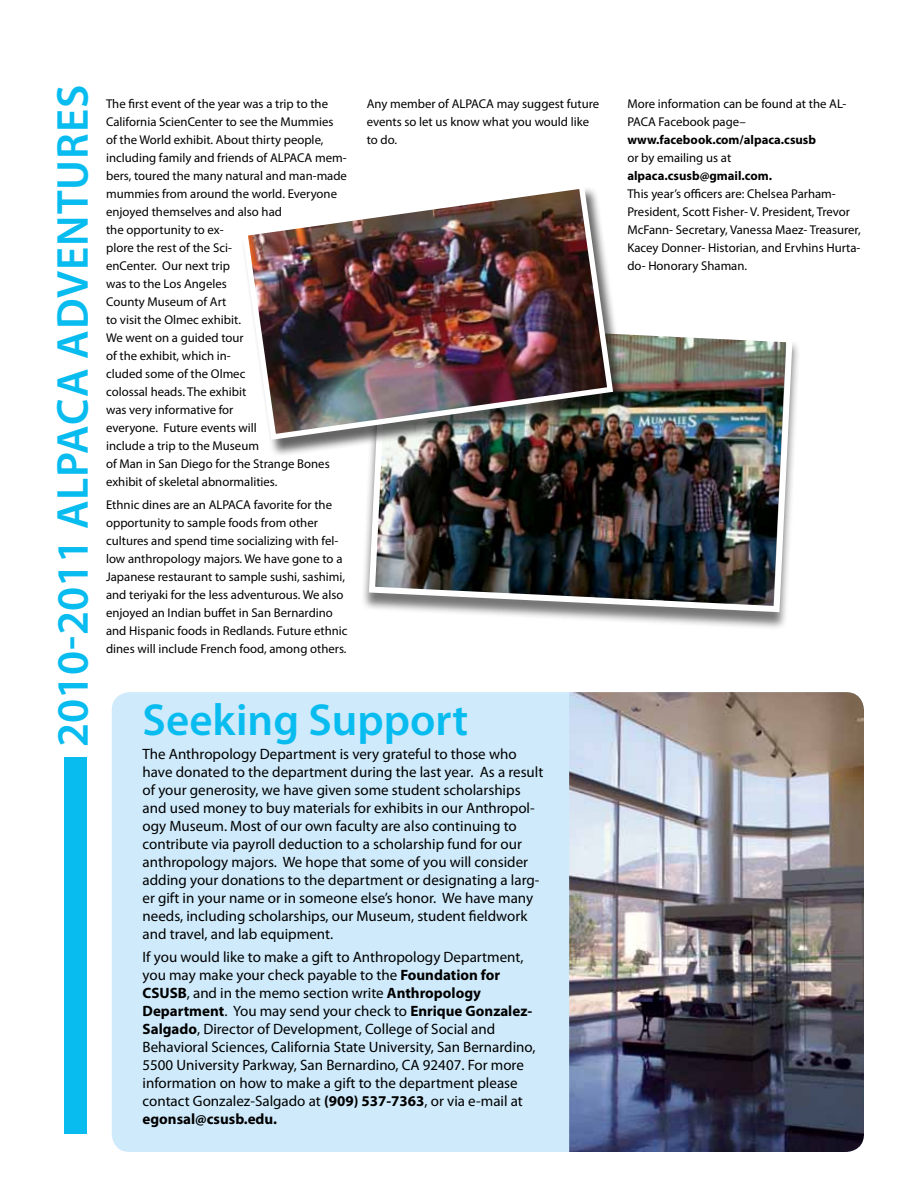
<style>
.page{position:relative;width:918px;height:1188px;background:#fff}
.page>*{position:absolute;margin:0;border:0;box-sizing:border-box;transform-origin:0 0}
.t1{font:600 45px "Myriad Pro";color:#09bcef}
.t2{font:15px/18px "Myriad Pro";color:#000}
.t3{font:12.75px/18px "Myriad Pro";color:#000}
.t4{font:700 12.75px "Myriad Pro";color:#000}
.s1{font-weight:700}
</style>
<div class="page">
<div style="left:112px;top:692px;width:752px;height:460px;background:#cfeafa;border-radius:18px"></div>
<img style="left:569px;top:692px;width:295px;height:460px">
<div style="left:64px;top:758px;width:22px;height:376px;background:#09bcef"></div>
<div style="left:361px;top:320px;width:439px;height:311px;background:#000;opacity:.54"></div>
<img style="left:366px;top:320px;width:430px;height:295px">
<div style="left:241px;top:186px;width:387px;height:272px;background:#000;opacity:.61"></div>
<img style="left:241px;top:186px;width:375px;height:257px">
<h1 class="t1" style="left:44px;top:747px;width:659px;rotate:-90deg">2010-2011 ALPACA Adventures</h1>
<p class="t3" style="left:106px;top:94px;width:242px">The first event of the year was a trip to the<br>California ScienCenter to see the Mummies of the World exhibit. About thirty people, including family and friends of ALPACA mem&shy;bers, toured the many natural and man-made mummies from around the world. Everyone enjoyed themselves and also had<br>the opportunity to ex-<br>plore the rest of the Sci-<br>enCenter. Our next trip<br>was to the Los Angeles<br>County Museum of Art<br>to visit the Olmec exhibit.<br>We went on a guided tour<br>of the exhibit, which in-<br>cluded some of the Olmec<br>colossal heads. The exhibit<br>was very informative for<br>everyone. Future events will<br>include a trip to the Museum<br>of Man in San Diego for the Strange Bones exhibit of skeletal abnormalities.</p>
<p class="t3" style="left:367px;top:94px;width:234px">Any member of ALPACA may suggest future events so let us know what you would like to do.</p>
<p class="t3" style="left:627px;top:94px;width:221px">More information can be found at the AL-<br>PACA Facebook page–</p>
<p class="t4" style="left:627px;top:131px;width:190px">www.facebook.com/alpaca.csusb</p>
<p class="t3" style="left:627px;top:148px;width:105px">or by emailing us at</p>
<p class="t4" style="left:627px;top:167px;width:146px">alpaca.csusb@gmail.com.</p>
<p class="t3" style="left:627px;top:184px;width:235px">This year’s officers are: Chelsea Parham-President, Scott Fisher- V. President, Trevor McFann- Secretary, Vanessa Maez- Treasurer, Kacey Donner- Historian, and Ervhins Hurta&shy;do- Honorary Shaman.</p>
<p class="t3" style="left:106px;top:496px;width:243px">Ethnic dines are an ALPACA favorite for the opportunity to sample foods from other cultures and spend time socializing with fel&shy;low anthropology majors. We have gone to a Japanese restaurant to sample sushi, sashimi, and teriyaki for the less adventurous. We also enjoyed an Indian buffet in San Bernardino and Hispanic foods in Redlands. Future ethnic dines will include French food, among others.</p>
<h1 class="t1" style="left:143px;top:691px;width:327px">Seeking Support</h1>
<p class="t2" style="left:143px;top:744px;width:402px">The Anthropology Department is very grateful to those who have donated to the department during the last year. As a result of your generosity, we have given some student scholarships and used money to buy materials for exhibits in our Anthropol&shy;ogy Museum. Most of our own faculty are also continuing to contribute via payroll deduction to a scholarship fund for our anthropology majors. We hope that some of you will consider adding your donations to the department or designating a larg&shy;er gift in your name or in someone else’s honor. We have many needs, including scholarships, our Museum, student fieldwork and travel, and lab equipment.</p>
<p class="t2" style="left:143px;top:948px;width:394px">If you would like to make a gift to Anthropology Department, you may make your check payable to the <span class="s1">Foundation for CSUSB</span>, and in the memo section write <span class="s1">Anthropology Department</span>. You may send your check to <span class="s1">Enrique Gonzalez-Salgado</span>, Director of Development, College of Social and Behavioral Sciences, California State University, San Bernardino, 5500 University Parkway, San Bernardino, CA 92407. For more information on how to make a gift to the department please contact Gonzalez-Salgado at <span class="s1">(909) 537-7363</span>, or via e-mail at <span class="s1">egonsal@csusb.edu.</span></p>
</div>
